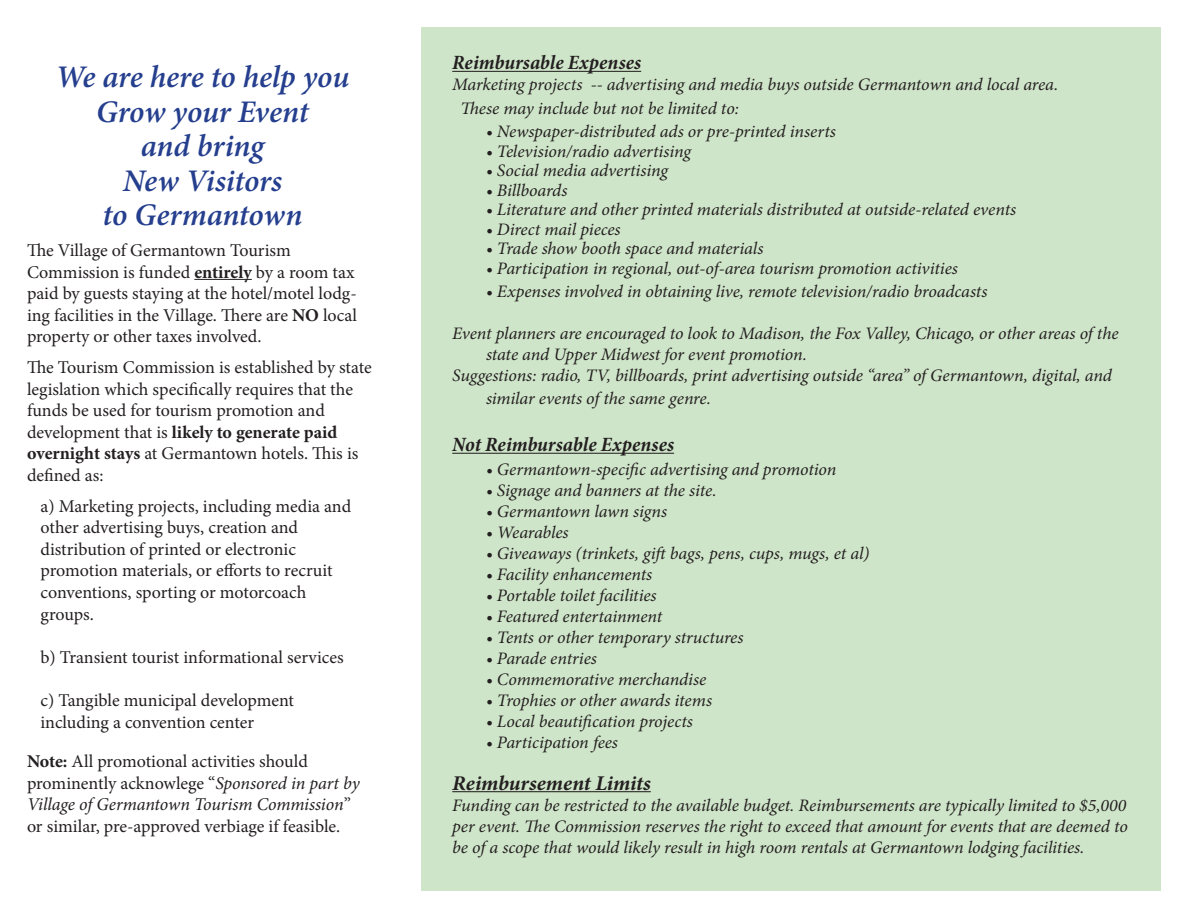
<style>
.page{position:relative;width:1188px;height:918px;background:#fff}
.page>*{position:absolute;margin:0;border:0;box-sizing:border-box;transform-origin:0 0}
.t1{font:italic 600 31.5px/34.5px "Minion Pro";letter-spacing:-.01em;color:#253f8e;text-align:center}
.t2{font:italic 700 21px "Minion Pro";letter-spacing:-.005em;color:#231f20}
.t3{font:italic 700 condensed 20.4px "Minion Pro";color:#231f20}
.t4{font:18px/21.6px "Minion Pro";letter-spacing:-.005em;color:#231f20}
.t5{font:italic 17.55px/21px "Minion Pro";letter-spacing:-.01em;color:#231f20}
.s1{font-weight:700}
.s2{font-style:italic}
</style>
<div class="page">
<div style="left:421px;top:27px;width:740px;height:864px;background:#cfe5c9"></div>
<hr style="left:194px;top:279px;width:58px;height:1px;background:#231f20">
<hr style="left:452px;top:71px;width:189px;height:1px;background:#231f20">
<hr style="left:452px;top:453px;width:222px;height:1px;background:#231f20">
<hr style="left:452px;top:791px;width:199px;height:1px;background:#231f20">
<h1 class="t1" style="left:56px;top:60px;width:295px">We are here to help you<br>Grow your Event<br>and bring<br>New Visitors<br>to Germantown</h1>
<p class="t4" style="left:27px;top:240px;width:332px">The Village of Germantown Tourism Commission is funded <span class="s1">entirely</span> by a room tax paid by guests staying at the hotel/motel lodg&shy;ing facilities in the Village. There are <span class="s1">NO</span> local property or other taxes involved.</p>
<p class="t4" style="left:27px;top:357px;width:346px">The Tourism Commission is established by state legislation which specifically requires that the funds be used for tourism promotion and development that is <span class="s1">likely to generate paid overnight stays</span> at Germantown hotels. This is defined as:</p>
<p class="t4" style="left:40px;top:495px;width:312px">a) Marketing projects, including media and other advertising buys, creation and distribution of printed or electronic promotion materials, or efforts to recruit conventions, sporting or motorcoach groups.</p>
<p class="t4" style="left:40px;top:646px;width:305px">b) Transient tourist informational services</p>
<p class="t4" style="left:40px;top:690px;width:255px">c) Tangible municipal development including a convention center</p>
<p class="t4" style="left:27px;top:751px;width:334px"><span class="s1">Note:</span> All promotional activities should prominently acknowlege “<span class="s2">Sponsored in part by Village of Germantown Tourism Commission</span>” or similar, pre-approved verbiage if feasible.</p>
<p class="t3" style="left:452px;top:49px;width:190px">Reimbursable Expenses</p>
<p class="t5" style="left:460px;top:73px;width:599px;line-height:23.4px;text-indent:-8px">Marketing projects -- advertising and media buys outside Germantown and local area.<br>These may include but not be limited to:</p>
<p class="t5" style="left:486px;top:121px;width:351px">• Newspaper-distributed ads or pre-printed inserts</p>
<p class="t5" style="left:486px;top:140px;width:207px">• Television/radio advertising</p>
<p class="t5" style="left:486px;top:160px;width:184px">• Social media advertising</p>
<p class="t5" style="left:486px;top:179px;width:83px">• Billboards</p>
<p class="t5" style="left:486px;top:199px;width:532px">• Literature and other printed materials distributed at outside-related events</p>
<p class="t5" style="left:486px;top:218px;width:136px">• Direct mail pieces</p>
<p class="t5" style="left:486px;top:238px;width:279px">• Trade show booth space and materials</p>
<p class="t5" style="left:486px;top:257px;width:473px">• Participation in regional, out-of-area tourism promotion activities</p>
<p class="t5" style="left:486px;top:281px;width:503px">• Expenses involved in obtaining live, remote television/radio broadcasts</p>
<p class="t5" style="left:452px;top:323px;width:668px">Event planners are encouraged to look to Madison, the Fox Valley, Chicago, or other areas of the</p>
<p class="t5" style="left:486px;top:344px;width:323px">state and Upper Midwest for event promotion.</p>
<p class="t5" style="left:452px;top:365px;width:661px">Suggestions: radio, TV, billboards, print advertising outside “area” of Germantown, digital, and</p>
<p class="t5" style="left:486px;top:388px;width:226px">similar events of the same genre.</p>
<p class="t3" style="left:452px;top:431px;width:223px">Not Reimbursable Expenses</p>
<p class="t5" style="left:486px;top:458px;width:352px">• Germantown-specific advertising and promotion</p>
<p class="t5" style="left:486px;top:479px;width:232px">• Signage and banners at the site.</p>
<p class="t5" style="left:486px;top:500px;width:183px">• Germantown lawn signs</p>
<p class="t5" style="left:486px;top:521px;width:84px">• Wearables</p>
<p class="t5" style="left:486px;top:543px;width:385px">• Giveaways (trinkets, gift bags, pens, cups, mugs, et al)</p>
<p class="t5" style="left:486px;top:564px;width:168px">• Facility enhancements</p>
<p class="t5" style="left:486px;top:585px;width:172px">• Portable toilet facilities</p>
<p class="t5" style="left:486px;top:606px;width:178px">• Featured entertainment</p>
<p class="t5" style="left:486px;top:627px;width:259px">• Tents or other temporary structures</p>
<p class="t5" style="left:486px;top:648px;width:112px">• Parade entries</p>
<p class="t5" style="left:486px;top:669px;width:222px">• Commemorative merchandise</p>
<p class="t5" style="left:486px;top:690px;width:228px">• Trophies or other awards items</p>
<p class="t5" style="left:486px;top:711px;width:208px">• Local beautification projects</p>
<p class="t5" style="left:486px;top:732px;width:133px">• Participation fees</p>
<p class="t2" style="left:452px;top:768px;width:200px">Reimbursement Limits</p>
<p class="t5" style="left:452px;top:794px;width:677px;text-align:justify">Funding can be restricted to the available budget. Reimbursements are typically limited to $5,000 per event. The Commission reserves the right to exceed that amount for events that are deemed to be of a scope that would likely result in high room rentals at Germantown lodging facilities.</p>
</div>
